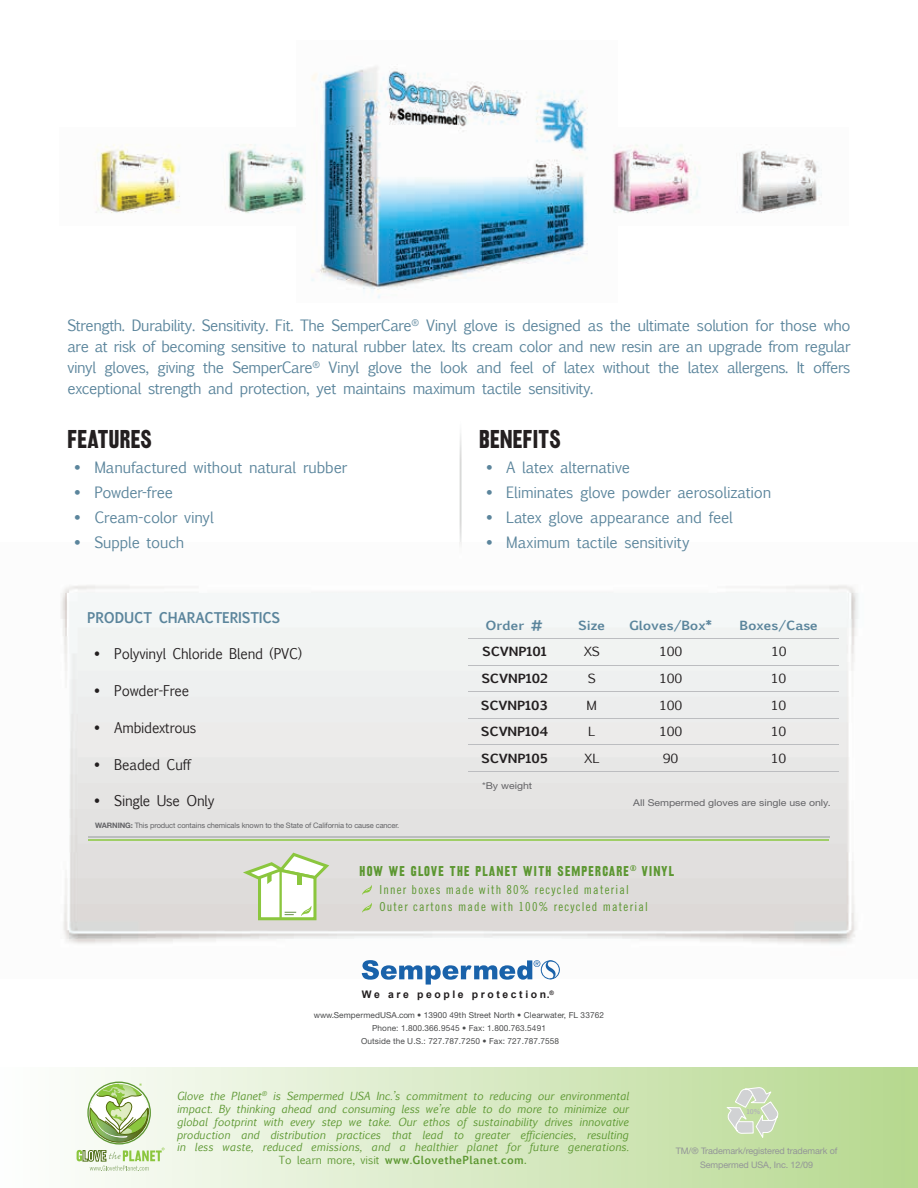
<style>
.page{position:relative;width:918px;height:1188px;background:#fff}
.page>*{position:absolute;margin:0;border:0;box-sizing:border-box;transform-origin:0 0}
.t1{font:24px "Railroad Gothic";letter-spacing:.005em;color:#231f20}
.t2{font:15px/21px "Euphemia UCAS";letter-spacing:-.02em;color:#5b859c;text-align:justify}
.t3{font:14.25px "Euphemia UCAS";letter-spacing:-.015em;color:#231f20;scale:.95 1}
.t4{font:700 14.25px "Euphemia UCAS";letter-spacing:-.015em;color:#5b859c;scale:.95 1}
.t5{font:13.35px "Railroad Gothic";letter-spacing:.1em;color:#5c9731}
.t6{font:12.45px/17.7px "Trade Gothic LT Std Cn 18";letter-spacing:.1em;color:#5c9731}
.t7{font:700 12.15px "Euphemia UCAS";letter-spacing:-.015em;color:#231f20;scale:1.12 1}
.t8{font:700 12.15px "Euphemia UCAS";letter-spacing:-.015em;color:#5b859c;scale:1.12 1}
.t9{font:12.15px "Euphemia UCAS";letter-spacing:-.015em;color:#231f20;scale:1.12 1}
.t10{font:italic 10.65px/12.9px "Euphemia UCAS";color:#5c9731;text-align:center}
.t11{font:700 10.5px "Arial";letter-spacing:.25em;color:#231f20}
.t12{font:9.45px "Helvetica Neue LT Std";color:#636366;scale:1.12 1}
.t13{font:9px/13.5px "Helvetica Neue LT Std";letter-spacing:-.01em;color:#939598;text-align:center}
.t14{font:8.25px/12.8px "Helvetica Neue LT Std";letter-spacing:.01em;color:#4b4c4d;text-align:center}
.t15{font:7.5px "Helvetica Neue LT Std";letter-spacing:-.015em;color:#636366}
.t16{font:700 6.3px "Euphemia UCAS";color:#b2b3b7}
.s1{font-family:"Railroad Gothic"}
.s2{font-weight:700}
.s3{font-style:normal}
.s4{font-weight:700;font-style:normal}
</style>
<div class="page">
<img style="left:61px;top:585px;width:797px;height:390px">
<svg style="left:362px;top:960px;width:198px;height:25px"></svg>
<svg style="left:243px;top:851px;width:87px;height:70px"></svg>
<svg style="left:361px;top:884px;width:11px;height:12px"></svg>
<svg style="left:361px;top:902px;width:11px;height:11px"></svg>
<img style="left:89px;top:837px;width:740px;height:1px">
<hr style="left:89px;top:839px;width:740px;height:2px;background:#9fce66">
<hr style="left:468px;top:638px;width:93px;height:1px;background:#bcbdc0">
<hr style="left:561px;top:638px;width:62px;height:1px;background:#bcbdc0">
<hr style="left:623px;top:638px;width:96px;height:1px;background:#bcbdc0">
<hr style="left:719px;top:638px;width:120px;height:1px;background:#bcbdc0">
<hr style="left:468px;top:665px;width:93px;height:1px;background:#bcbdc0">
<hr style="left:561px;top:665px;width:62px;height:1px;background:#bcbdc0">
<hr style="left:623px;top:665px;width:96px;height:1px;background:#bcbdc0">
<hr style="left:719px;top:665px;width:120px;height:1px;background:#bcbdc0">
<hr style="left:468px;top:691px;width:93px;height:1px;background:#bcbdc0">
<hr style="left:561px;top:691px;width:62px;height:1px;background:#bcbdc0">
<hr style="left:623px;top:691px;width:96px;height:1px;background:#bcbdc0">
<hr style="left:719px;top:691px;width:120px;height:1px;background:#bcbdc0">
<hr style="left:468px;top:718px;width:93px;height:1px;background:#bcbdc0">
<hr style="left:561px;top:718px;width:62px;height:1px;background:#bcbdc0">
<hr style="left:623px;top:718px;width:96px;height:1px;background:#bcbdc0">
<hr style="left:719px;top:718px;width:120px;height:1px;background:#bcbdc0">
<hr style="left:468px;top:745px;width:93px;height:1px;background:#bcbdc0">
<hr style="left:561px;top:745px;width:62px;height:1px;background:#bcbdc0">
<hr style="left:623px;top:745px;width:96px;height:1px;background:#bcbdc0">
<hr style="left:719px;top:745px;width:120px;height:1px;background:#bcbdc0">
<hr style="left:468px;top:771px;width:93px;height:1px;background:#bcbdc0">
<hr style="left:561px;top:771px;width:62px;height:1px;background:#bcbdc0">
<hr style="left:623px;top:771px;width:96px;height:1px;background:#bcbdc0">
<hr style="left:719px;top:771px;width:120px;height:1px;background:#bcbdc0">
<div style="left:0;top:1068px;width:918px;height:120px;background:linear-gradient(to right,#fefeff,#b7d88f)"></div>
<svg style="left:77px;top:1083px;width:88px;height:88px"></svg>
<svg style="left:727px;top:1087px;width:53px;height:51px"></svg>
<img style="left:311px;top:66px;width:277px;height:233px">
<img style="left:459px;top:433px;width:3px;height:112px">
<img style="left:224px;top:144px;width:82px;height:69px">
<img style="left:736px;top:144px;width:86px;height:69px">
<img style="left:95px;top:144px;width:85px;height:69px">
<img style="left:613px;top:144px;width:87px;height:69px">
<p class="t2" style="left:68px;top:315px;width:785px">Strength. Durability. Sensitivity. Fit. The SemperCare<sup>®</sup> Vinyl glove is designed as the ultimate solution for those who are at risk of becoming sensitive to natural rubber latex. Its cream color and new resin are an upgrade from regular vinyl gloves, giving the SemperCare<sup>®</sup> Vinyl glove the look and feel of latex without the latex allergens. It offers exceptional strength and protection, yet maintains maximum tactile sensitivity.</p>
<h1 class="t1" style="left:68px;top:424px;width:86px">FEATURES</h1>
<p class="t2" style="left:74px;top:457px;width:275px"><span class="s1">•</span> Manufactured without natural rubber</p>
<p class="t2" style="left:74px;top:482px;width:100px"><span class="s1">•</span> Powder-free</p>
<p class="t2" style="left:74px;top:507px;width:141px"><span class="s1">•</span> Cream-color vinyl</p>
<p class="t2" style="left:74px;top:532px;width:112px"><span class="s1">•</span> Supple touch</p>
<h1 class="t1" style="left:479px;top:424px;width:83px">BENEFITS</h1>
<p class="t2" style="left:486px;top:457px;width:146px"><span class="s1">•</span> A latex alternative</p>
<p class="t2" style="left:486px;top:482px;width:287px"><span class="s1">•</span> Eliminates glove powder aerosolization</p>
<p class="t2" style="left:486px;top:507px;width:248px"><span class="s1">•</span> Latex glove appearance and feel</p>
<p class="t2" style="left:486px;top:532px;width:205px"><span class="s1">•</span> Maximum tactile sensitivity</p>
<p class="t4" style="left:87px;top:607px;width:205px">PRODUCT CHARACTERISTICS</p>
<p class="t3" style="left:94px;top:644px;width:220px"><span class="s1">•</span> Polyvinyl Chloride Blend (PVC)</p>
<p class="t3" style="left:94px;top:681px;width:102px"><span class="s1">•</span> Powder-Free</p>
<p class="t3" style="left:94px;top:717px;width:109px"><span class="s1">•</span> Ambidextrous</p>
<p class="t3" style="left:94px;top:754px;width:104px"><span class="s1">•</span> Beaded Cuff</p>
<p class="t3" style="left:94px;top:791px;width:128px"><span class="s1">•</span> Single Use Only</p>
<p class="t15" style="left:95px;top:821px;width:306px"><span class="s2">WARNING:</span> This product contains chemicals known to the State of California to cause cancer.</p>
<p class="t8" style="left:486px;top:616px;width:53px">Order #</p>
<p class="t8" style="left:578px;top:616px;width:26px">Size</p>
<p class="t8" style="left:629px;top:616px;width:76px">Gloves/Box*</p>
<p class="t8" style="left:739px;top:616px;width:72px">Boxes/Case</p>
<p class="t7" style="left:482px;top:643px;width:59px">SCVNP101</p>
<p class="t9" style="left:584px;top:643px;width:16px">XS</p>
<p class="t9" style="left:659px;top:643px;width:22px">100</p>
<p class="t9" style="left:771px;top:643px;width:15px">10</p>
<p class="t7" style="left:481px;top:669px;width:61px">SCVNP102</p>
<p class="t9" style="left:588px;top:670px;width:9px">S</p>
<p class="t9" style="left:659px;top:670px;width:22px">100</p>
<p class="t9" style="left:771px;top:670px;width:15px">10</p>
<p class="t7" style="left:481px;top:696px;width:62px">SCVNP103</p>
<p class="t9" style="left:587px;top:696px;width:11px">M</p>
<p class="t9" style="left:659px;top:696px;width:22px">100</p>
<p class="t9" style="left:771px;top:696px;width:15px">10</p>
<p class="t7" style="left:481px;top:722px;width:62px">SCVNP104</p>
<p class="t9" style="left:588px;top:723px;width:8px">L</p>
<p class="t9" style="left:659px;top:723px;width:22px">100</p>
<p class="t9" style="left:771px;top:723px;width:15px">10</p>
<p class="t7" style="left:481px;top:749px;width:61px">SCVNP105</p>
<p class="t9" style="left:584px;top:749px;width:15px">XL</p>
<p class="t9" style="left:663px;top:749px;width:15px">90</p>
<p class="t9" style="left:771px;top:749px;width:15px">10</p>
<p class="t12" style="left:482px;top:780px;width:46px">*By weight</p>
<p class="t12" style="left:633px;top:797px;width:178px">All Sempermed gloves are single use only.</p>
<p class="t5" style="left:359px;top:863px;width:316px">HOW WE GLOVE THE PLANET WITH SEMPERCARE<sup>®</sup> VINYL</p>
<p class="t6" style="left:379px;top:880px;width:270px">Inner boxes made with 80% recycled material<br>Outer cartons made with 100% recycled material</p>
<p class="t11" style="left:362px;top:989px;width:194px">We are people protection.<sup>®</sup></p>
<p class="t14" style="left:314px;top:1009px;width:292px">www.SempermedUSA.com • 13900 49th Street North • Clearwater, FL 33762<br>Phone: 1.800.366.9545 • Fax: 1.800.763.5491<br>Outside the U.S.: 727.787.7250 • Fax: 727.787.7558</p>
<p class="t10" style="left:177px;top:1089px;width:454px">Glove the Planet<sup>®</sup> is Sempermed USA Inc.’s commitment to reducing our environmental impact. By thinking ahead and consuming less we’re able to do more to minimize our global footprint with every step we take. Our ethos of sustainability drives innovative production and distribution practices that lead to greater efficiencies, resulting in less waste, reduced emissions, and a healthier planet for future generations.<br><span class="s3">To learn more, visit</span> <span class="s4">www.GlovethePlanet.com.</span></p>
<p class="t16" style="left:747px;top:1107px;width:15px">10%</p>
<p class="t13" style="left:676px;top:1144px;width:163px">TM/® Trademark/registered trademark of<br>Sempermed USA, Inc. 12/09</p>
</div>
